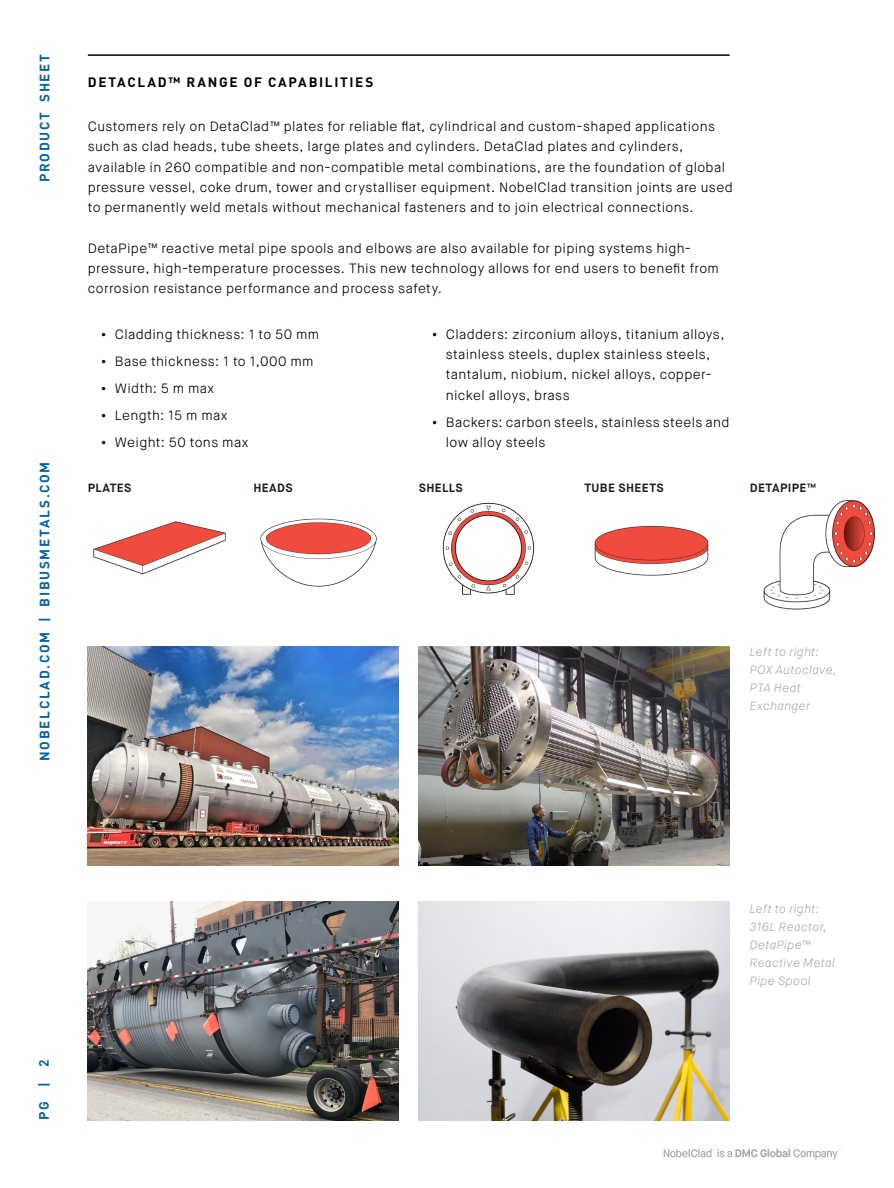
<style>
.page{position:relative;width:894px;height:1188px;background:#fff}
.page>*{position:absolute;margin:0;border:0;box-sizing:border-box;transform-origin:0 0}
.t1{font:300 13.5px/20.2px "Maison Neue";letter-spacing:.03em;color:#000}
.t2{font:700 13.5px "DIN Pro";letter-spacing:.12em;color:#0064ad}
.t3{font:700 13.5px "DIN Pro";letter-spacing:.125em;color:#000}
.t4{font:italic 300 12px/18px "Maison Neue";letter-spacing:.03em;color:#abadae}
.t5{font:700 12px "Maison Neue";letter-spacing:.035em;color:#231f20}
.s1{font-weight:700}
</style>
<div class="page">
<hr style="left:88px;top:54px;width:641px;height:2px;background:#000">
<img style="left:763px;top:500px;width:113px;height:109px">
<img style="left:93px;top:521px;width:133px;height:54px">
<img style="left:594px;top:526px;width:115px;height:50px">
<img style="left:442px;top:502px;width:93px;height:93px">
<img style="left:260px;top:518px;width:117px;height:69px">
<img style="left:88px;top:647px;width:310px;height:219px">
<img style="left:418px;top:647px;width:311px;height:219px">
<img style="left:88px;top:902px;width:310px;height:218px">
<img style="left:418px;top:902px;width:311px;height:218px">
<svg style="left:663px;top:1149px;width:177px;height:11px"></svg>
<p class="t2" style="left:35px;top:182px;width:130px;rotate:-90deg">PRODUCT SHEET</p>
<p class="t2" style="left:35px;top:761px;width:301px;rotate:-90deg">NOBELCLAD.COM | BIBUSMETALS.COM</p>
<p class="t3" style="left:88px;top:73px;width:287px">DETACLAD™ RANGE OF CAPABILITIES</p>
<p class="t1" style="left:88px;top:116px;width:646px">Customers rely on DetaClad™ plates for reliable flat, cylindrical and custom-shaped applications such as clad heads, tube sheets, large plates and cylinders. DetaClad plates and cylinders, available in 260 compatible and non-compatible metal combinations, are the foundation of global pressure vessel, coke drum, tower and crystalliser equipment. NobelClad transition joints are used to permanently weld metals without mechanical fasteners and to join electrical connections.</p>
<p class="t1" style="left:88px;top:238px;width:632px">DetaPipe™ reactive metal pipe spools and elbows are also available for piping systems high&shy;pressure, high-temperature processes. This new technology allows for end users to benefit from corrosion resistance performance and process safety.</p>
<p class="t1" style="left:101px;top:324px;width:219px"><span class="s1">•</span> Cladding thickness: 1 to 50 mm</p>
<p class="t1" style="left:101px;top:351px;width:214px"><span class="s1">•</span> Base thickness: 1 to 1,000 mm</p>
<p class="t1" style="left:101px;top:378px;width:114px"><span class="s1">•</span> Width: 5 m max</p>
<p class="t1" style="left:101px;top:405px;width:128px"><span class="s1">•</span> Length: 15 m max</p>
<p class="t1" style="left:101px;top:432px;width:149px"><span class="s1">•</span> Weight: 50 tons max</p>
<p class="t1" style="left:445px;top:324px;width:280px;text-indent:-14px"><span class="s1">•</span> Cladders: zirconium alloys, titanium alloys, stainless steels, duplex stainless steels, tantalum, niobium, nickel alloys, copper&shy;nickel alloys, brass</p>
<p class="t1" style="left:445px;top:412px;width:285px;text-indent:-14px"><span class="s1">•</span> Backers: carbon steels, stainless steels and low alloy steels</p>
<p class="t5" style="left:88px;top:480px;width:45px">PLATES</p>
<p class="t5" style="left:253px;top:480px;width:41px">HEADS</p>
<p class="t5" style="left:418px;top:480px;width:45px">SHELLS</p>
<p class="t5" style="left:584px;top:480px;width:81px">TUBE SHEETS</p>
<p class="t5" style="left:749px;top:480px;width:67px">DETAPIPE™</p>
<p class="t4" style="left:749px;top:643px;width:88px">Left to right:<br>POX Autoclave,<br>PTA Heat<br>Exchanger</p>
<p class="t2" style="left:35px;top:1120px;width:62px;rotate:-90deg">PG | 2</p>
<p class="t4" style="left:749px;top:900px;width:87px">Left to right:<br>316L Reactor,<br>DetaPipe™<br>Reactive Metal<br>Pipe Spool</p>
</div>
